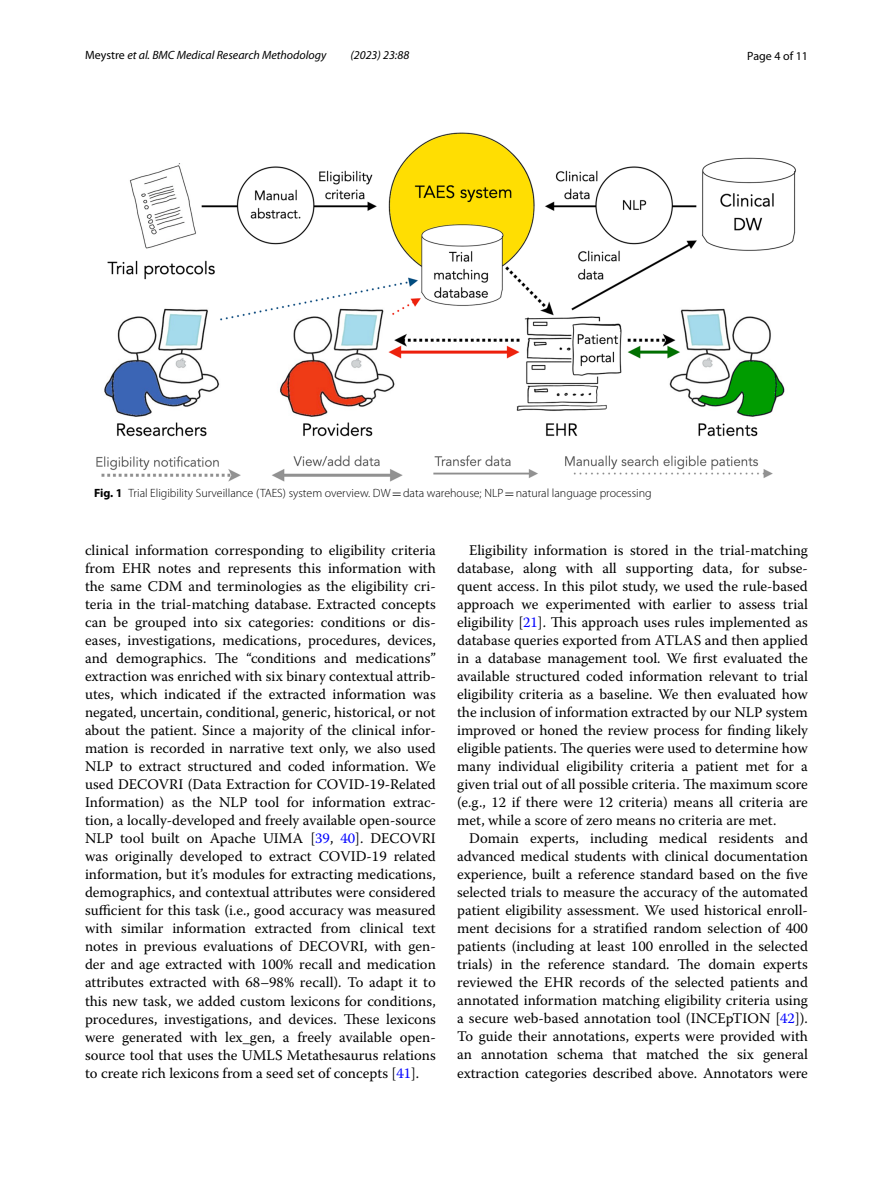
<style>
.page{position:relative;width:893px;height:1187px;background:#fff}
.page>*{position:absolute;margin:0;border:0;box-sizing:border-box;transform-origin:0 0}
.t1{font:14.7px/18px "Warnock Pro";color:#000;text-align:justify}
.t2{font:300 12px "Myriad Pro";color:#000}
.t3{font:italic 12px "Myriad Pro";color:#000}
.t4{font:12px "Myriad Pro";color:#000}
.s1{font-style:normal}
.s2{font-weight:700}
.s3{font-family:"MTSY";font-weight:400}
.s4{color:#00f}
</style>
<div class="page">
<img style="left:96px;top:133px;width:700px;height:349px">
<p class="t3" style="left:85px;top:48px;width:243px"><span class="s1">Meystre</span> et al. BMC Medical Research Methodology</p>
<p class="t3" style="left:350px;top:48px;width:60px">(2023) 23:88</p>
<p class="t4" style="left:747px;top:48px;width:62px">Page 4 of 11</p>
<p class="t2" style="left:94px;top:486px;width:559px"><span class="s2">Fig. 1</span> Trial Eligibility Surveillance (TAES) system overview. DW<span class="s3">=</span>data warehouse; NLP<span class="s3">=</span>natural language processing</p>
<p class="t1" style="left:85px;top:541px;width:352px">clinical information corresponding to eligibility criteria from EHR notes and represents this information with the same CDM and terminologies as the eligibility cri&shy;teria in the trial-matching database. Extracted concepts can be grouped into six categories: conditions or dis&shy;eases, investigations, medications, procedures, devices, and demographics. The “conditions and medications” extraction was enriched with six binary contextual attrib&shy;utes, which indicated if the extracted information was negated, uncertain, conditional, generic, historical, or not about the patient. Since a majority of the clinical infor&shy;mation is recorded in narrative text only, we also used NLP to extract structured and coded information. We used DECOVRI (Data Extraction for COVID-19-Related Information) as the NLP tool for information extrac&shy;tion, a locally-developed and freely available open-source NLP tool built on Apache UIMA [<span class="s4">39</span>, <span class="s4">40</span>]. DECOVRI was originally developed to extract COVID-19 related information, but it’s modules for extracting medications, demographics, and contextual attributes were considered sufficient for this task (i.e., good accuracy was measured with similar information extracted from clinical text notes in previous evaluations of DECOVRI, with gen&shy;der and age extracted with 100% recall and medication attributes extracted with 68–98% recall). To adapt it to this new task, we added custom lexicons for conditions, procedures, investigations, and devices. These lexicons were generated with lex_gen, a freely available open&shy;source tool that uses the UMLS Metathesaurus relations to create rich lexicons from a seed set of concepts [<span class="s4">41</span>].</p>
<p class="t1" style="left:457px;top:541px;width:352px;text-indent:12px">Eligibility information is stored in the trial-matching database, along with all supporting data, for subse&shy;quent access. In this pilot study, we used the rule-based approach we experimented with earlier to assess trial eligibility [<span class="s4">21</span>]. This approach uses rules implemented as database queries exported from ATLAS and then applied in a database management tool. We first evaluated the available structured coded information relevant to trial eligibility criteria as a baseline. We then evaluated how the inclusion of information extracted by our NLP system improved or honed the review process for finding likely eligible patients. The queries were used to determine how many individual eligibility criteria a patient met for a given trial out of all possible criteria. The maximum score (e.g., 12 if there were 12 criteria) means all criteria are met, while a score of zero means no criteria are met.</p>
<p class="t1" style="left:457px;top:829px;width:352px;text-indent:12px">Domain experts, including medical residents and advanced medical students with clinical documentation experience, built a reference standard based on the five selected trials to measure the accuracy of the automated patient eligibility assessment. We used historical enroll&shy;ment decisions for a stratified random selection of 400 patients (including at least 100 enrolled in the selected trials) in the reference standard. The domain experts reviewed the EHR records of the selected patients and annotated information matching eligibility criteria using a secure web-based annotation tool (INCEpTION [<span class="s4">42</span>]).<br>To guide their annotations, experts were provided with an annotation schema that matched the six general extraction categories described above. Annotators were</p>
</div>
